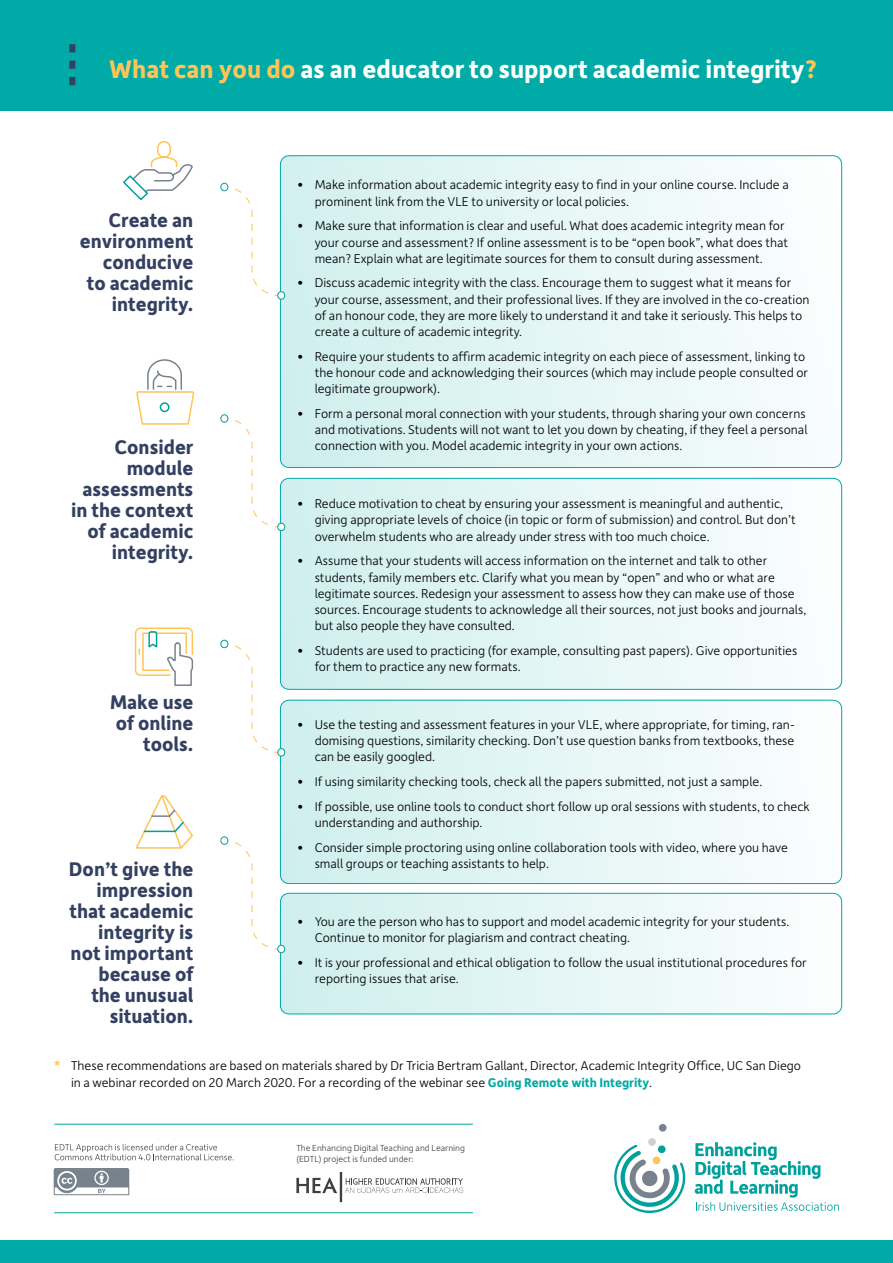
<style>
.page{position:relative;width:893px;height:1263px;background:#fff}
.page>*{position:absolute;margin:0;border:0;box-sizing:border-box;transform-origin:0 0}
.t1{font:700 27px "Depot New";color:#fff}
.t2{font:700 21px/21px "Depot New";color:#334061;text-align:right}
.t3{font:300 13.5px/16.2px "Depot New";color:#000}
.t4{font:300 9.3px/11.2px "Depot New";color:#404042}
.s1{color:#ffc457}
.s2{font-weight:700;color:#ffc457}
.s3{font-weight:700;color:#00aaa6}
</style>
<div class="page">
<div style="left:280px;top:156px;width:562px;height:311px;background:linear-gradient(to right,#d0efee,#fbfdfd);border-radius:9px"></div>
<div style="left:280px;top:478px;width:562px;height:211px;background:linear-gradient(to right,#cfefee,#fbfefd);border-radius:9px"></div>
<div style="left:280px;top:478px;width:562px;height:212px;border:1px solid #00aaa6;border-radius:9px"></div>
<div style="left:280px;top:700px;width:562px;height:184px;background:linear-gradient(to right,#cfefee,#fcfefe);border-radius:9px"></div>
<div style="left:280px;top:700px;width:562px;height:184px;border:1px solid #00aaa6;border-radius:9px"></div>
<div style="left:280px;top:893px;width:562px;height:121px;background:linear-gradient(to right,#cfeeee,#fcfefe);border-radius:9px"></div>
<div style="left:280px;top:893px;width:562px;height:121px;border:1px solid #00aaa6;border-radius:9px"></div>
<svg style="left:123px;top:140px;width:70px;height:61px"></svg>
<svg style="left:136px;top:359px;width:58px;height:66px"></svg>
<div style="left:160px;top:402px;width:10px;height:10px;border:2px solid #00a19c;border-radius:50%"></div>
<svg style="left:134px;top:627px;width:60px;height:59px"></svg>
<svg style="left:135px;top:795px;width:58px;height:54px"></svg>
<svg style="left:224px;top:186px;width:53px;height:110px"></svg>
<div style="left:221px;top:183px;width:7px;height:8px;background:#fff;border-radius:50%"></div>
<div style="left:220px;top:183px;width:8px;height:8px;border:1px solid #00a19c;border-radius:50%"></div>
<div style="left:278px;top:292px;width:7px;height:7px;background:#fff;border-radius:50%"></div>
<div style="left:277px;top:291px;width:8px;height:9px;border:1px solid #00a19c;border-radius:50%"></div>
<svg style="left:226px;top:418px;width:53px;height:110px"></svg>
<div style="left:220px;top:414px;width:8px;height:9px;border:1px solid #00a19c;border-radius:50%"></div>
<div style="left:278px;top:523px;width:7px;height:8px;background:#fff;border-radius:50%"></div>
<div style="left:277px;top:523px;width:8px;height:8px;border:1px solid #00a19c;border-radius:50%"></div>
<svg style="left:224px;top:643px;width:53px;height:110px"></svg>
<div style="left:221px;top:640px;width:7px;height:8px;background:#fff;border-radius:50%"></div>
<div style="left:220px;top:640px;width:8px;height:8px;border:1px solid #00a19c;border-radius:50%"></div>
<div style="left:278px;top:749px;width:7px;height:7px;background:#fff;border-radius:50%"></div>
<div style="left:277px;top:748px;width:8px;height:8px;border:1px solid #00a19c;border-radius:50%"></div>
<svg style="left:226px;top:840px;width:53px;height:110px"></svg>
<div style="left:220px;top:836px;width:8px;height:9px;border:1px solid #00a19c;border-radius:50%"></div>
<div style="left:278px;top:945px;width:7px;height:8px;background:#fff;border-radius:50%"></div>
<div style="left:277px;top:945px;width:8px;height:8px;border:1px solid #00a19c;border-radius:50%"></div>
<svg style="left:614px;top:1124px;width:72px;height:89px"></svg>
<svg style="left:695px;top:1142px;width:144px;height:69px"></svg>
<svg style="left:345px;top:1178px;width:118px;height:15px"></svg>
<svg style="left:296px;top:1177px;width:41px;height:16px"></svg>
<hr style="left:340px;top:1172px;width:2px;height:30px;background:#404042">
<svg style="left:54px;top:1168px;width:75px;height:27px"></svg>
<svg style="left:55px;top:1144px;width:179px;height:16px"></svg>
<hr style="left:54px;top:1124px;width:419px;height:1px;background:#00a694">
<hr style="left:54px;top:1212px;width:419px;height:1px;background:#00a694">
<div style="left:0;top:0;width:893px;height:111px;background:#00aaa6"></div>
<div style="left:0;top:1241px;width:893px;height:22px;background:#00aaa6"></div>
<svg style="left:69px;top:44px;width:6px;height:41px"></svg>
<h1 class="t1" style="left:109px;top:51px;width:709px"><span class="s1">What can you do</span> as an educator to support academic integrity<span class="s1">?</span></h1>
<h2 class="t2" style="left:80px;top:208px;width:115px">Create an environment conducive to academic integrity.</h2>
<h2 class="t2" style="left:71px;top:436px;width:124px">Consider module assessments in the context of academic integrity.</h2>
<h2 class="t2" style="left:110px;top:691px;width:85px">Make use of online tools.</h2>
<h2 class="t2" style="left:69px;top:858px;width:126px">Don’t give the impression that academic integrity is not important because of the unusual situation.</h2>
<p class="t3" style="left:315px;top:176px;width:476px;text-indent:-17px">• Make information about academic integrity easy to find in your online course. Include a prominent link from the VLE to university or local policies.</p>
<p class="t3" style="left:315px;top:217px;width:475px;text-indent:-17px">• Make sure that information is clear and useful. What does academic integrity mean for your course and assessment? If online assessment is to be “open book”, what does that mean? Explain what are legitimate sources for them to consult during assessment.</p>
<p class="t3" style="left:315px;top:274px;width:496px;text-indent:-17px">• Discuss academic integrity with the class. Encourage them to suggest what it means for your course, assessment, and their professional lives. If they are involved in the co-creation of an honour code, they are more likely to understand it and take it seriously. This helps to create a culture of academic integrity.</p>
<p class="t3" style="left:315px;top:348px;width:495px;text-indent:-17px">• Require your students to affirm academic integrity on each piece of assessment, linking to the honour code and acknowledging their sources (which may include people consulted or legitimate groupwork).</p>
<p class="t3" style="left:315px;top:405px;width:494px;text-indent:-17px">• Form a personal moral connection with your students, through sharing your own concerns and motivations. Students will not want to let you down by cheating, if they feel a personal connection with you. Model academic integrity in your own actions.</p>
<p class="t3" style="left:315px;top:495px;width:483px;text-indent:-17px">• Reduce motivation to cheat by ensuring your assessment is meaningful and authentic, giving appropriate levels of choice (in topic or form of submission) and control. But don’t overwhelm students who are already under stress with too much choice.</p>
<p class="t3" style="left:315px;top:552px;width:493px;text-indent:-17px">• Assume that your students will access information on the internet and talk to other students, family members etc. Clarify what you mean by “open” and who or what are legitimate sources. Redesign your assessment to assess how they can make use of those sources. Encourage students to acknowledge all their sources, not just books and journals, but also people they have consulted.</p>
<p class="t3" style="left:315px;top:642px;width:484px;text-indent:-17px">• Students are used to practicing (for example, consulting past papers). Give opportunities for them to practice any new formats.</p>
<p class="t3" style="left:315px;top:716px;width:482px;text-align:justify;text-indent:-17px">• Use the testing and assessment features in your VLE, where appropriate, for timing, ran&shy;domising questions, similarity checking. Don’t use question banks from textbooks, these can be easily googled.</p>
<p class="t3" style="left:298px;top:773px;width:466px">• If using similarity checking tools, check all the papers submitted, not just a sample.</p>
<p class="t3" style="left:315px;top:798px;width:497px;text-indent:-17px">• If possible, use online tools to conduct short follow up oral sessions with students, to check understanding and authorship.</p>
<p class="t3" style="left:315px;top:838px;width:475px;text-indent:-17px">• Consider simple proctoring using online collaboration tools with video, where you have small groups or teaching assistants to help.</p>
<p class="t3" style="left:315px;top:913px;width:476px;text-indent:-17px">• You are the person who has to support and model academic integrity for your students.<br>Continue to monitor for plagiarism and contract cheating.</p>
<p class="t3" style="left:315px;top:953px;width:494px;text-indent:-17px">• It is your professional and ethical obligation to follow the usual institutional procedures for reporting issues that arise.</p>
<p class="t3" style="left:71px;top:1057px;width:732px;text-indent:-17px"><span class="s2">*</span> These recommendations are based on materials shared by Dr Tricia Bertram Gallant, Director, Academic Integrity Office, UC San Diego in a webinar recorded on 20 March 2020. For a recording of the webinar see <span class="s3">Going Remote with Integrity</span>.</p>
<p class="t4" style="left:296px;top:1142px;width:170px">The Enhancing Digital Teaching and Learning (EDTL) project is funded under:</p>
</div>
